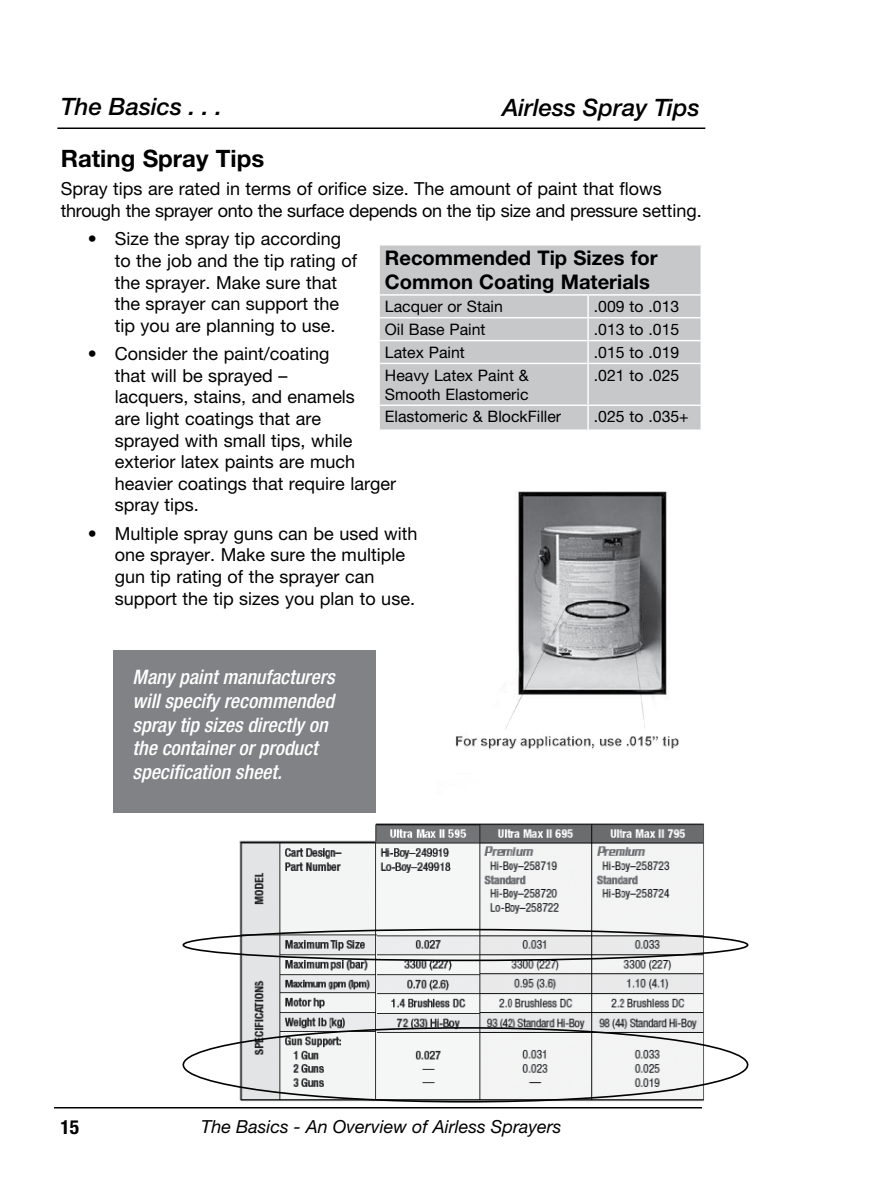
<style>
.page{position:relative;width:891px;height:1188px;background:#fff}
.page>*{position:absolute;margin:0;border:0;box-sizing:border-box;transform-origin:0 0}
.t1{font:italic 500 24px "Helvetica Neue LT Std";color:#000}
.t2{font:700 24px "Helvetica Neue LT Std";color:#000}
.t3{font:700 20.1px/24.2px "Helvetica Neue LT Std";color:#000}
.t4{font:italic 500 condensed 19.95px/24px "Helvetica Neue LT Std";color:#fff}
.t5{font:700 condensed 19.5px "Helvetica Neue LT Std";color:#000}
.t6{font:18px/21.6px "Helvetica Neue LT Std";color:#000}
.t7{font:italic 18px "Helvetica Neue LT Std";color:#000}
.t8{font:15.9px/19px "Helvetica Neue LT Std";color:#000}
</style>
<div class="page">
<hr style="left:57px;top:128px;width:648px;height:1px;background:#000">
<hr style="left:54px;top:1107px;width:648px;height:1px;background:#000">
<div style="left:380px;top:246px;width:321px;height:183px;background:#c7c8ca"></div>
<hr style="left:378px;top:294px;width:210px;height:2px;background:#fff">
<hr style="left:588px;top:294px;width:114px;height:2px;background:#fff">
<hr style="left:587px;top:296px;width:2px;height:21px;background:#fff">
<hr style="left:378px;top:317px;width:210px;height:1px;background:#fff">
<hr style="left:588px;top:317px;width:114px;height:1px;background:#fff">
<hr style="left:587px;top:318px;width:2px;height:22px;background:#fff">
<hr style="left:378px;top:340px;width:210px;height:1px;background:#fff">
<hr style="left:588px;top:340px;width:114px;height:1px;background:#fff">
<hr style="left:587px;top:341px;width:2px;height:22px;background:#fff">
<hr style="left:378px;top:363px;width:210px;height:1px;background:#fff">
<hr style="left:588px;top:363px;width:114px;height:1px;background:#fff">
<hr style="left:587px;top:364px;width:2px;height:41px;background:#fff">
<hr style="left:378px;top:405px;width:210px;height:1px;background:#fff">
<hr style="left:588px;top:405px;width:114px;height:1px;background:#fff">
<hr style="left:587px;top:406px;width:2px;height:23px;background:#fff">
<img style="left:455px;top:491px;width:224px;height:259px">
<div style="left:113px;top:650px;width:263px;height:163px;background:#808285"></div>
<img style="left:215px;top:823px;width:507px;height:280px">
<div style="left:183px;top:929px;width:565px;height:32px;border:2px solid #000;border-radius:50%"></div>
<div style="left:183px;top:1027px;width:565px;height:76px;border:2px solid #000;border-radius:50%"></div>
<h1 class="t1" style="left:61px;top:93px;width:163px">The Basics . . .</h1>
<h1 class="t2" style="left:61px;top:144px;width:205px">Rating Spray Tips</h1>
<p class="t6" style="left:61px;top:178px;width:643px">Spray tips are rated in terms of orifice size. The amount of paint that flows through the sprayer onto the surface depends on the tip size and pressure setting.</p>
<p class="t6" style="left:115px;top:228px;width:244px;text-indent:-27px">• Size the spray tip according to the job and the tip rating of the sprayer. Make sure that the sprayer can support the tip you are planning to use.</p>
<p class="t6" style="left:115px;top:343px;width:283px;text-indent:-27px">• Consider the paint/coating<br>that will be sprayed –<br>lacquers, stains, and enamels<br>are light coatings that are<br>sprayed with small tips, while exterior latex paints are much heavier coatings that require larger spray tips.</p>
<p class="t6" style="left:115px;top:522px;width:304px;text-indent:-27px">• Multiple spray guns can be used with one sprayer. Make sure the multiple gun tip rating of the sprayer can support the tip sizes you plan to use.</p>
<h1 class="t1" style="left:502px;top:93px;width:199px">Airless Spray Tips</h1>
<p class="t3" style="left:385px;top:245px;width:274px">Recommended Tip Sizes for<br>Common Coating Materials</p>
<p class="t8" style="left:385px;top:297px;width:119px">Lacquer or Stain</p>
<p class="t8" style="left:594px;top:297px;width:87px">.009 to .013</p>
<p class="t8" style="left:385px;top:319px;width:102px">Oil Base Paint</p>
<p class="t8" style="left:594px;top:319px;width:87px">.013 to .015</p>
<p class="t8" style="left:385px;top:342px;width:81px">Latex Paint</p>
<p class="t8" style="left:594px;top:342px;width:87px">.015 to .019</p>
<p class="t8" style="left:385px;top:365px;width:145px">Heavy Latex Paint &amp;<br>Smooth Elastomeric</p>
<p class="t8" style="left:594px;top:365px;width:87px">.021 to .025</p>
<p class="t8" style="left:385px;top:407px;width:178px">Elastomeric &amp; BlockFiller</p>
<p class="t8" style="left:594px;top:407px;width:96px">.025 to .035+</p>
<p class="t4" style="left:133px;top:665px;width:203px">Many paint manufacturers will specify recommended spray tip sizes directly on the container or product specification sheet.</p>
<p class="t5" style="left:60px;top:1116px;width:20px">15</p>
<p class="t7" style="left:201px;top:1116px;width:362px">The Basics - An Overview of Airless Sprayers</p>
</div>
